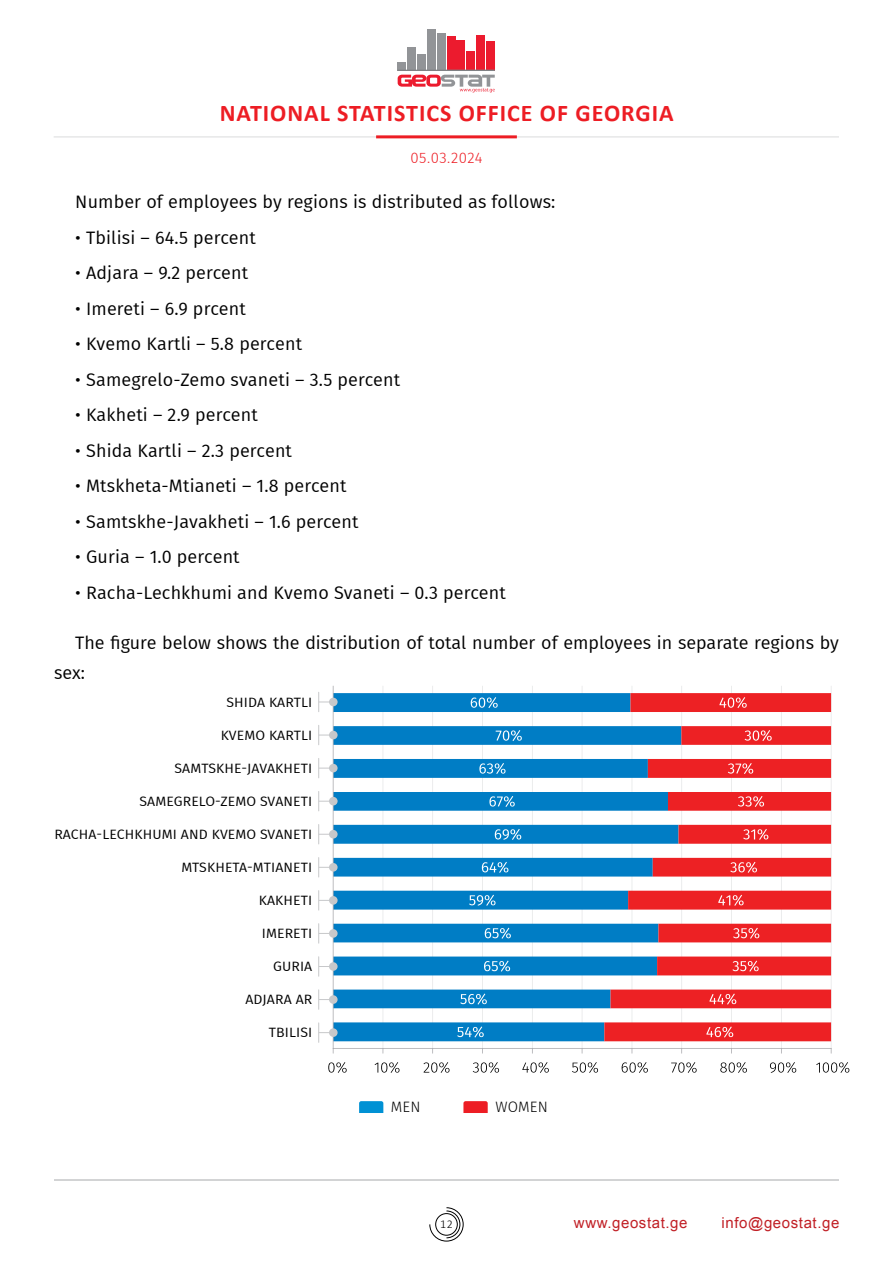
<style>
.page{position:relative;width:893px;height:1263px;background:#fff}
.page>*{position:absolute;margin:0;border:0;box-sizing:border-box;transform-origin:0 0}
.t1{font:700 24px "Calibri";letter-spacing:.04em;color:#ed1d24}
.t2{font:18px/30px "Fira GO";letter-spacing:.01em;color:#000}
.t3{font:15px "BPG Ingiri Arial";letter-spacing:.04em;color:#c12026}
.t4{font:300 15px "Fira GO";letter-spacing:.03em;color:#ed1d24}
.t5{font:300 15px "Fira GO";letter-spacing:.01em;color:#000}
.t6{font:13.5px "Fira GO";letter-spacing:.01em;color:#000;scale:1.04 1}
.t7{font:300 12px "Calibri";color:#000}
</style>
<div class="page">
<svg style="left:429px;top:1207px;width:35px;height:34px"></svg>
<hr style="left:54px;top:1179px;width:785px;height:1px;background:#a7a9ac">
<hr style="left:54px;top:136px;width:785px;height:2px;background:#e6e7e8">
<hr style="left:376px;top:135px;width:141px;height:3px;background:#ed1d24">
<div style="left:398px;top:62px;width:8px;height:9px;background:#929497"></div>
<div style="left:407px;top:47px;width:9px;height:24px;background:#929497"></div>
<div style="left:417px;top:54px;width:9px;height:17px;background:#929497"></div>
<div style="left:427px;top:29px;width:9px;height:42px;background:#929497"></div>
<div style="left:437px;top:33px;width:9px;height:38px;background:#929497"></div>
<div style="left:447px;top:36px;width:8px;height:35px;background:#ec1b2e"></div>
<div style="left:457px;top:41px;width:8px;height:30px;background:#ec1b2e"></div>
<div style="left:466px;top:51px;width:9px;height:20px;background:#ec1b2e"></div>
<div style="left:476px;top:35px;width:9px;height:36px;background:#ec1b2e"></div>
<div style="left:486px;top:41px;width:9px;height:30px;background:#ec1b2e"></div>
<hr style="left:398px;top:70px;width:97px;height:1px;background:#808184">
<svg style="left:398px;top:75px;width:97px;height:17px"></svg>
<hr style="left:831px;top:686px;width:1px;height:363px;background:#e5e6e7">
<hr style="left:781px;top:686px;width:1px;height:363px;background:#e5e6e7">
<hr style="left:731px;top:686px;width:1px;height:363px;background:#e5e6e7">
<hr style="left:681px;top:686px;width:1px;height:363px;background:#e5e6e7">
<hr style="left:632px;top:686px;width:1px;height:363px;background:#e5e6e7">
<hr style="left:582px;top:686px;width:1px;height:363px;background:#e5e6e7">
<hr style="left:532px;top:686px;width:1px;height:363px;background:#e5e6e7">
<hr style="left:482px;top:686px;width:1px;height:363px;background:#e5e6e7">
<hr style="left:432px;top:686px;width:1px;height:363px;background:#e5e6e7">
<hr style="left:383px;top:686px;width:1px;height:363px;background:#e5e6e7">
<svg style="left:334px;top:693px;width:270px;height:348px;fill:#007dc5"></svg>
<svg style="left:604px;top:693px;width:227px;height:348px"></svg>
<hr style="left:333px;top:1048px;width:498px;height:1px;background:#a8a8ac">
<hr style="left:333px;top:686px;width:1px;height:363px;background:#a8a8ac">
<svg style="left:457px;top:1026px;width:27px;height:11px"></svg>
<svg style="left:460px;top:993px;width:27px;height:11px"></svg>
<svg style="left:484px;top:960px;width:26px;height:12px"></svg>
<svg style="left:485px;top:928px;width:26px;height:11px"></svg>
<svg style="left:469px;top:895px;width:27px;height:11px"></svg>
<svg style="left:482px;top:862px;width:26px;height:11px"></svg>
<svg style="left:495px;top:829px;width:26px;height:11px"></svg>
<svg style="left:489px;top:796px;width:26px;height:11px"></svg>
<svg style="left:479px;top:763px;width:27px;height:11px"></svg>
<svg style="left:496px;top:730px;width:26px;height:11px"></svg>
<svg style="left:471px;top:697px;width:27px;height:11px"></svg>
<svg style="left:706px;top:1026px;width:27px;height:11px"></svg>
<svg style="left:709px;top:993px;width:27px;height:11px"></svg>
<svg style="left:732px;top:960px;width:27px;height:12px"></svg>
<svg style="left:733px;top:928px;width:26px;height:11px"></svg>
<svg style="left:718px;top:895px;width:26px;height:11px"></svg>
<svg style="left:730px;top:862px;width:27px;height:11px"></svg>
<svg style="left:743px;top:829px;width:25px;height:11px"></svg>
<svg style="left:738px;top:796px;width:26px;height:11px"></svg>
<svg style="left:728px;top:763px;width:25px;height:11px"></svg>
<svg style="left:745px;top:730px;width:27px;height:11px"></svg>
<svg style="left:719px;top:697px;width:28px;height:11px"></svg>
<svg style="left:328px;top:1062px;width:19px;height:11px"></svg>
<svg style="left:375px;top:1062px;width:24px;height:11px"></svg>
<svg style="left:423px;top:1062px;width:26px;height:11px"></svg>
<svg style="left:473px;top:1062px;width:26px;height:11px"></svg>
<svg style="left:522px;top:1062px;width:27px;height:11px"></svg>
<svg style="left:572px;top:1062px;width:26px;height:11px"></svg>
<svg style="left:622px;top:1062px;width:26px;height:11px"></svg>
<svg style="left:671px;top:1062px;width:26px;height:11px"></svg>
<svg style="left:720px;top:1062px;width:27px;height:11px"></svg>
<svg style="left:770px;top:1062px;width:26px;height:11px"></svg>
<svg style="left:816px;top:1062px;width:33px;height:11px"></svg>
<div style="left:329px;top:698px;width:9px;height:8px;background:#c7c8ca;border-radius:50%"></div>
<svg style="left:318px;top:692px;width:15px;height:20px"></svg>
<div style="left:329px;top:731px;width:9px;height:8px;background:#c7c8ca;border-radius:50%"></div>
<svg style="left:318px;top:725px;width:15px;height:20px"></svg>
<div style="left:329px;top:764px;width:9px;height:8px;background:#c7c8ca;border-radius:50%"></div>
<svg style="left:318px;top:758px;width:15px;height:20px"></svg>
<div style="left:329px;top:797px;width:9px;height:8px;background:#c7c8ca;border-radius:50%"></div>
<svg style="left:318px;top:791px;width:15px;height:20px"></svg>
<div style="left:329px;top:830px;width:9px;height:8px;background:#c7c8ca;border-radius:50%"></div>
<svg style="left:318px;top:824px;width:15px;height:20px"></svg>
<div style="left:329px;top:863px;width:9px;height:8px;background:#c7c8ca;border-radius:50%"></div>
<svg style="left:318px;top:857px;width:15px;height:20px"></svg>
<div style="left:329px;top:896px;width:9px;height:9px;background:#c7c8ca;border-radius:50%"></div>
<svg style="left:318px;top:891px;width:15px;height:19px"></svg>
<div style="left:329px;top:929px;width:9px;height:9px;background:#c7c8ca;border-radius:50%"></div>
<svg style="left:318px;top:924px;width:15px;height:19px"></svg>
<div style="left:329px;top:962px;width:9px;height:9px;background:#c7c8ca;border-radius:50%"></div>
<svg style="left:318px;top:957px;width:15px;height:19px"></svg>
<div style="left:329px;top:995px;width:9px;height:9px;background:#c7c8ca;border-radius:50%"></div>
<svg style="left:318px;top:990px;width:15px;height:19px"></svg>
<div style="left:329px;top:1028px;width:9px;height:9px;background:#c7c8ca;border-radius:50%"></div>
<svg style="left:318px;top:1023px;width:15px;height:19px"></svg>
<svg style="left:359px;top:1101px;width:24px;height:12px"></svg>
<svg style="left:463px;top:1101px;width:25px;height:12px"></svg>
<h1 class="t1" style="left:220px;top:96px;width:455px">NATIONAL STATISTICS OFFICE OF GEORGIA</h1>
<p class="t4" style="left:410px;top:149px;width:74px">05.03.2024</p>
<p class="t2" style="left:75px;top:187px;width:482px">Number of employees by regions is distributed as follows:</p>
<p class="t2" style="left:75px;top:222px;width:182px">• Tbilisi – 64.5 percent</p>
<p class="t2" style="left:75px;top:258px;width:174px">• Adjara – 9.2 percent</p>
<p class="t2" style="left:75px;top:293px;width:172px">• Imereti – 6.9 prcent</p>
<p class="t2" style="left:75px;top:329px;width:228px">• Kvemo Kartli – 5.8 percent</p>
<p class="t2" style="left:75px;top:364px;width:326px">• Samegrelo-Zemo svaneti – 3.5 percent</p>
<p class="t2" style="left:75px;top:400px;width:184px">• Kakheti – 2.9 percent</p>
<p class="t2" style="left:75px;top:435px;width:218px">• Shida Kartli – 2.3 percent</p>
<p class="t2" style="left:75px;top:471px;width:273px">• Mtskheta-Mtianeti – 1.8 percent</p>
<p class="t2" style="left:75px;top:506px;width:285px">• Samtskhe-Javakheti – 1.6 percent</p>
<p class="t2" style="left:75px;top:542px;width:166px">• Guria – 1.0 percent</p>
<p class="t2" style="left:75px;top:577px;width:432px">• Racha-Lechkhumi and Kvemo Svaneti – 0.3 percent</p>
<p class="t2" style="left:54px;top:628px;width:786px;text-indent:21px">The figure below shows the distribution of total number of employees in separate regions by sex:</p>
<p class="t6" style="left:226px;top:694px;width:84px">SHIDA KARTLI</p>
<p class="t6" style="left:221px;top:727px;width:90px">KVEMO KARTLI</p>
<p class="t6" style="left:175px;top:760px;width:134px">SAMTSKHE-JAVAKHETI</p>
<p class="t6" style="left:139px;top:793px;width:168px">SAMEGRELO-ZEMO SVANETI</p>
<p class="t6" style="left:54px;top:826px;width:250px">RACHA-LECHKHUMI AND KVEMO SVANETI</p>
<p class="t6" style="left:181px;top:859px;width:127px">MTSKHETA-MTIANETI</p>
<p class="t6" style="left:259px;top:892px;width:53px">KAKHETI</p>
<p class="t6" style="left:262px;top:925px;width:50px">IMERETI</p>
<p class="t6" style="left:273px;top:958px;width:39px">GURIA</p>
<p class="t6" style="left:245px;top:991px;width:66px">ADJARA AR</p>
<p class="t6" style="left:269px;top:1024px;width:43px">TBILISI</p>
<p class="t5" style="left:391px;top:1098px;width:31px">MEN</p>
<p class="t5" style="left:495px;top:1098px;width:54px">WOMEN</p>
<p class="t7" style="left:440px;top:1217px;width:14px">12</p>
<p class="t3" style="left:574px;top:1213px;width:115px">www.geostat.ge</p>
<p class="t3" style="left:722px;top:1213px;width:119px">info@geostat.ge</p>
</div>
